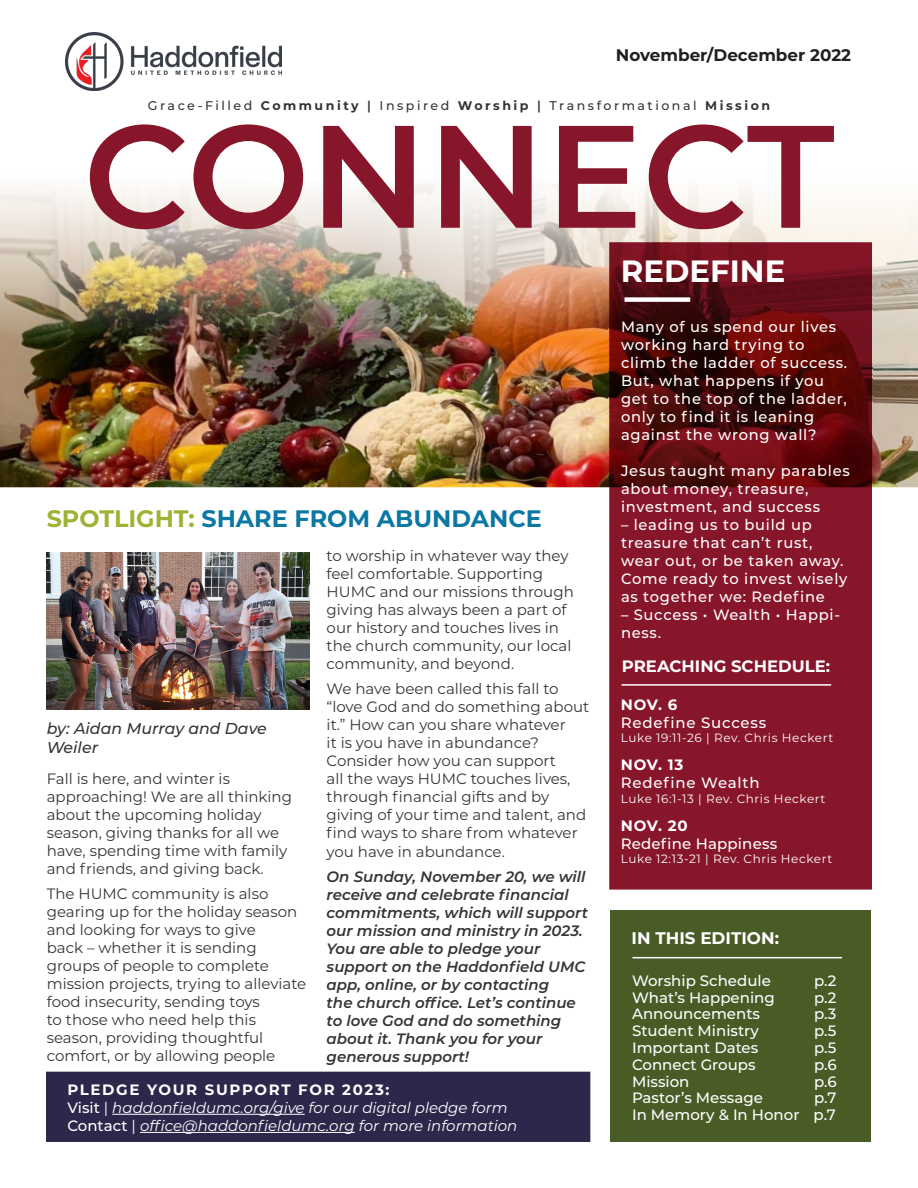
<style>
.page{position:relative;width:918px;height:1188px;background:#fff}
.page>*{position:absolute;margin:0;border:0;box-sizing:border-box;transform-origin:0 0}
.Center{font:600 145.5px "Montserrat";color:#88162b}
.Left_Justify{font:700 30.75px "Montserrat";color:#fff}
.Left_Justify-2{font:700 23.85px "Montserrat";color:#0b77a3}
.Right_Justify{font:700 16.8px "Montserrat";color:#231f20}
.Center-2{font:700 16.8px "Montserrat";color:#fff}
.Left_Justify-3{font:700 16.5px "Montserrat";color:#fff}
.Left_Justify-4{font:italic 500 15.75px/18.9px "Montserrat";color:#363536}
.Left_Justify-5{font:15px/18px "Montserrat";color:#363536}
.Left_Justify-6{font:500 15px/18px "Montserrat";letter-spacing:.05em;color:#fff}
.Left_Justify-7{font:italic 600 15px/18px "Montserrat";color:#363536}
.Left_Justify-8{font:500 15px "Montserrat";color:#fff}
.Left_Justify-9{font:italic 15px "Montserrat";color:#fff}
.Left_Justify-10{font:700 15px "Montserrat";letter-spacing:.11em;color:#fff}
.Left_Justify-11{font:500 15px/18px "Montserrat";letter-spacing:.01em;color:#fff}
.t1{font:500 12.6px "Montserrat";letter-spacing:.2em;color:#363536}
.Left_Justify-12{font:12px "Montserrat";letter-spacing:.05em;color:#fff}
.s1{font-weight:700}
.s2{font-weight:600}
.s3{color:#9db333}
.s4{font-weight:500;font-style:normal}
.s5{font-style:normal}
</style>
<div class="page">
<img style="left:0;top:184px;width:918px;height:303px">
<div style="left:46px;top:1072px;width:544px;height:70px;background:#2f274b"></div>
<img style="left:47px;top:553px;width:263px;height:156px">
<svg style="left:609px;top:242px;width:263px;height:648px;background:#761220"></svg>
<div style="left:625px;top:297px;width:65px;height:5px;background:#fff"></div>
<hr style="left:112px;top:1114px;width:193px;height:1px;background:#fff">
<hr style="left:140px;top:1132px;width:215px;height:1px;background:#fff">
<div style="left:611px;top:910px;width:260px;height:231px;background:#495c26"></div>
<img style="left:66px;top:32px;width:216px;height:59px">
<hr style="left:622px;top:684px;width:209px;height:2px;background:#fff">
<hr style="left:632px;top:957px;width:210px;height:1px;background:#fff">
<p class="Right_Justify" style="left:616px;top:43px;width:237px">November/December 2022</p>
<p class="t1" style="left:148px;top:96px;width:624px">Grace-Filled <span class="s1">Community</span> <span class="s2">|</span> Inspired <span class="s1">Worship</span> <span class="s2">|</span> Transformational <span class="s1">Mission</span></p>
<p class="Center" style="left:83px;top:73px;width:753px">CONNECT</p>
<p class="Left_Justify" style="left:621px;top:249px;width:166px">REDEFINE</p>
<p class="Left_Justify-2" style="left:47px;top:502px;width:497px"><span class="s3">SPOTLIGHT:</span> SHARE FROM ABUNDANCE</p>
<p class="Left_Justify-5" style="left:327px;top:547px;width:249px">to worship in whatever way they feel comfortable. Supporting<br>HUMC and our missions through giving has always been a part of our history and touches lives in the church community, our local community, and beyond.</p>
<p class="Left_Justify-5" style="left:327px;top:679px;width:264px">We have been called this fall to “love God and do something about it.” How can you share whatever<br>it is you have in abundance?<br>Consider how you can support<br>all the ways HUMC touches lives, through financial gifts and by giving of your time and talent, and find ways to share from whatever you have in abundance.</p>
<p class="Left_Justify-7" style="left:327px;top:867px;width:263px">On Sunday, November 20, we will receive and celebrate financial commitments, which will support our mission and ministry in 2023.<br>You are able to pledge your support on the Haddonfield UMC app, online, or by contacting<br>the church office. Let’s continue to love God and do something about it. Thank you for your generous support!</p>
<p class="Left_Justify-4" style="left:47px;top:718px;width:222px">by: Aidan Murray and Dave<br>Weiler</p>
<p class="Left_Justify-5" style="left:47px;top:769px;width:247px">Fall is here, and winter is approaching! We are all thinking about the upcoming holiday season, giving thanks for all we have, spending time with family and friends, and giving back.</p>
<p class="Left_Justify-5" style="left:47px;top:884px;width:261px">The HUMC community is also gearing up for the holiday season and looking for ways to give<br>back – whether it is sending groups of people to complete mission projects, trying to alleviate food insecurity, sending toys<br>to those who need help this season, providing thoughtful comfort, or by allowing people</p>
<p class="Left_Justify-10" style="left:67px;top:1078px;width:324px">PLEDGE YOUR SUPPORT FOR 2023:</p>
<p class="Left_Justify-9" style="left:67px;top:1097px;width:442px"><span class="s4">Visit</span> <span class="s5">|</span> haddonfieldumc.org/give for our digital pledge form</p>
<p class="Left_Justify-9" style="left:67px;top:1115px;width:452px"><span class="s4">Contact</span> <span class="s5">|</span> office@haddonfieldumc.org for more information</p>
<p class="Left_Justify-6" style="left:621px;top:317px;width:228px">Many of us spend our lives working hard trying to climb the ladder of success.<br>But, what happens if you get to the top of the ladder, only to find it is leaning against the wrong wall?</p>
<p class="Left_Justify-6" style="left:621px;top:461px;width:230px">Jesus taught many parables about money, treasure, investment, and success</p>
<p class="Left_Justify-6" style="left:621px;top:515px;width:228px">– leading us to build up treasure that can’t rust, wear out, or be taken away.<br>Come ready to invest wisely as together we: Redefine</p>
<p class="Left_Justify-6" style="left:621px;top:605px;width:221px">– Success • Wealth • Happi&shy;ness.</p>
<p class="Left_Justify-3" style="left:622px;top:654px;width:210px">PREACHING SCHEDULE:</p>
<p class="Left_Justify-6" style="left:621px;top:695px;width:147px"><span class="s1">NOV. 6<br></span>Redefine Success</p>
<p class="Left_Justify-12" style="left:621px;top:730px;width:214px">Luke 19:11-26 | Rev. Chris Heckert</p>
<p class="Left_Justify-10" style="left:621px;top:754px;width:64px">NOV. 13</p>
<p class="Left_Justify-6" style="left:621px;top:773px;width:140px">Redefine Wealth</p>
<p class="Left_Justify-12" style="left:621px;top:790px;width:206px">Luke 16:1-13 | Rev. Chris Heckert</p>
<p class="Left_Justify-11" style="left:621px;top:816px;width:158px"><span class="s1">NOV. 20<br></span>Redefine Happiness</p>
<p class="Left_Justify-12" style="left:621px;top:851px;width:213px">Luke 12:13-21 | Rev. Chris Heckert</p>
<p class="Center-2" style="left:632px;top:926px;width:149px">IN THIS EDITION:</p>
<p class="Left_Justify-8" style="left:632px;top:970px;width:140px">Worship Schedule</p>
<p class="Left_Justify-6" style="left:814px;top:971px;width:24px">p.2</p>
<p class="Left_Justify-8" style="left:632px;top:987px;width:144px">What’s Happening</p>
<p class="Left_Justify-6" style="left:814px;top:988px;width:24px">p.2</p>
<p class="Left_Justify-8" style="left:632px;top:1004px;width:130px">Announcements</p>
<p class="Left_Justify-6" style="left:814px;top:1004px;width:24px">p.3</p>
<p class="Left_Justify-8" style="left:632px;top:1020px;width:128px">Student Ministry</p>
<p class="Left_Justify-6" style="left:814px;top:1021px;width:24px">p.5</p>
<p class="Left_Justify-8" style="left:632px;top:1037px;width:128px">Important Dates</p>
<p class="Left_Justify-6" style="left:814px;top:1038px;width:24px">p.5</p>
<p class="Left_Justify-8" style="left:632px;top:1054px;width:125px">Connect Groups</p>
<p class="Left_Justify-6" style="left:814px;top:1055px;width:24px">p.6</p>
<p class="Left_Justify-8" style="left:632px;top:1071px;width:59px">Mission</p>
<p class="Left_Justify-6" style="left:814px;top:1072px;width:24px">p.6</p>
<p class="Left_Justify-8" style="left:632px;top:1088px;width:132px">Pastor’s Message</p>
<p class="Left_Justify-6" style="left:814px;top:1088px;width:24px">p.7</p>
<p class="Left_Justify-8" style="left:632px;top:1104px;width:205px">In Memory &amp; In Honor p.7</p>
</div>
